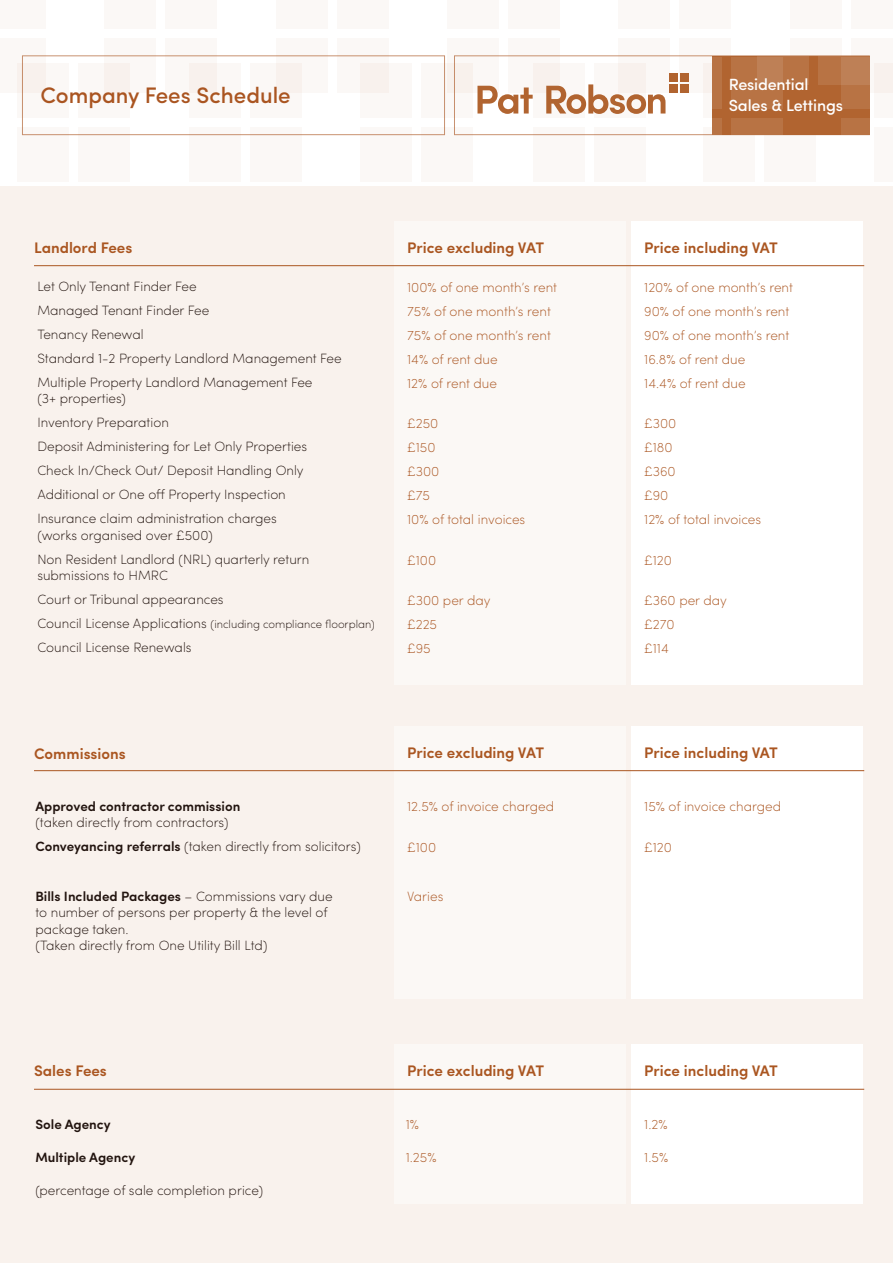
<style>
.page{position:relative;width:893px;height:1263px;background:#fff}
.page>*{position:absolute;margin:0;border:0;box-sizing:border-box;transform-origin:0 0}
.t1{font:500 22.5px "Sofia Pro";color:#aa5521}
.t2{font:500 16.2px/20.9px "Sofia Pro";letter-spacing:-.01em;color:#fff}
.t3{font:600 15.3px "Sofia Pro";color:#aa5621}
.t4{font:200 13.5px/24px "Sofia Pro";color:#22140f}
.t5{font:200 13.5px/24px "Sofia Pro";color:#aa5521}
.t6{font:600 13.5px "Sofia Pro";color:#22140f}
.t7{font:200 13.5px "Sofia Pro";color:#aa5621}
.t8{font:200 11.25px "Sofia Pro";color:#22140f}
.s1{font-size:13.5px}
.s2{font-weight:600}
</style>
<div class="page">
<div style="left:0;top:187px;width:893px;height:1076px;background:#f9f2ed"></div>
<div style="left:0;top:39px;width:46px;height:54px;background:#fbf8f6"></div>
<div style="left:0;top:0;width:46px;height:29px;background:#fbf8f6"></div>
<div style="left:105px;top:39px;width:51px;height:54px;background:#fbf8f6"></div>
<div style="left:166px;top:39px;width:51px;height:54px;background:#fbf8f6"></div>
<div style="left:105px;top:0;width:51px;height:29px;background:#fbf8f6"></div>
<div style="left:166px;top:0;width:51px;height:29px;background:#fbf8f6"></div>
<div style="left:276px;top:39px;width:52px;height:54px;background:#fbf8f6"></div>
<div style="left:337px;top:39px;width:52px;height:54px;background:#fbf8f6"></div>
<div style="left:276px;top:0;width:52px;height:29px;background:#fbf8f6"></div>
<div style="left:337px;top:0;width:52px;height:29px;background:#fbf8f6"></div>
<div style="left:17px;top:128px;width:52px;height:54px;background:#fbf8f6"></div>
<div style="left:78px;top:128px;width:52px;height:54px;background:#fbf8f6"></div>
<div style="left:17px;top:64px;width:52px;height:54px;background:#fbf8f6"></div>
<div style="left:78px;top:64px;width:52px;height:54px;background:#fbf8f6"></div>
<div style="left:189px;top:128px;width:51px;height:54px;background:#fbf8f6"></div>
<div style="left:250px;top:128px;width:51px;height:54px;background:#fbf8f6"></div>
<div style="left:189px;top:64px;width:51px;height:54px;background:#fbf8f6"></div>
<div style="left:250px;top:64px;width:51px;height:54px;background:#fbf8f6"></div>
<div style="left:360px;top:128px;width:52px;height:54px;background:#fbf8f6"></div>
<div style="left:421px;top:128px;width:52px;height:54px;background:#fbf8f6"></div>
<div style="left:360px;top:64px;width:52px;height:54px;background:#fbf8f6"></div>
<div style="left:421px;top:64px;width:52px;height:54px;background:#fbf8f6"></div>
<div style="left:447px;top:39px;width:52px;height:54px;background:#fbf8f6"></div>
<div style="left:508px;top:39px;width:52px;height:54px;background:#fbf8f6"></div>
<div style="left:447px;top:0;width:52px;height:29px;background:#fbf8f6"></div>
<div style="left:508px;top:0;width:52px;height:29px;background:#fbf8f6"></div>
<div style="left:618px;top:39px;width:52px;height:54px;background:#fbf8f6"></div>
<div style="left:679px;top:39px;width:52px;height:54px;background:#fbf8f6"></div>
<div style="left:618px;top:0;width:52px;height:29px;background:#fbf8f6"></div>
<div style="left:679px;top:0;width:52px;height:29px;background:#fbf8f6"></div>
<svg style="left:790px;top:55px;width:51px;height:1px"></svg>
<div style="left:851px;top:39px;width:42px;height:54px;background:#fbf8f6"></div>
<div style="left:790px;top:0;width:51px;height:29px;background:#fbf8f6"></div>
<div style="left:851px;top:0;width:42px;height:29px;background:#fbf8f6"></div>
<div style="left:533px;top:128px;width:52px;height:54px;background:#fbf8f6"></div>
<div style="left:594px;top:128px;width:52px;height:54px;background:#fbf8f6"></div>
<div style="left:533px;top:64px;width:52px;height:54px;background:#fbf8f6"></div>
<div style="left:594px;top:64px;width:52px;height:54px;background:#fbf8f6"></div>
<div style="left:703px;top:128px;width:51px;height:54px;background:#fbf8f6"></div>
<div style="left:764px;top:128px;width:51px;height:54px;background:#fbf8f6"></div>
<div style="left:703px;top:64px;width:51px;height:54px;background:#f8f1ed"></div>
<div style="left:874px;top:128px;width:19px;height:54px;background:#fbf8f6"></div>
<div style="left:874px;top:64px;width:19px;height:54px;background:#f8f1ed"></div>
<div style="left:669px;top:84px;width:9px;height:9px;background:#b16430"></div>
<div style="left:680px;top:84px;width:9px;height:9px;background:#b16430"></div>
<div style="left:669px;top:73px;width:9px;height:9px;background:#b16430"></div>
<div style="left:680px;top:73px;width:9px;height:9px;background:#b16430"></div>
<svg style="left:477px;top:86px;width:56px;height:28px"></svg>
<svg style="left:546px;top:84px;width:119px;height:30px"></svg>
<div style="left:712px;top:56px;width:158px;height:79px;background:#b16430"></div>
<div style="left:757px;top:56px;width:52px;height:29px;background:#b87344"></div>
<div style="left:818px;top:56px;width:51px;height:29px;background:#b87344"></div>
<div style="left:712px;top:118px;width:10px;height:17px;background:#b87344"></div>
<div style="left:731px;top:118px;width:52px;height:17px;background:#b87344"></div>
<div style="left:712px;top:58px;width:10px;height:51px;background:#b87344"></div>
<div style="left:731px;top:58px;width:52px;height:51px;background:linear-gradient(to right,#b77141,#bc7c50)"></div>
<div style="left:841px;top:118px;width:29px;height:17px;background:#b87344"></div>
<div style="left:841px;top:58px;width:29px;height:51px;background:linear-gradient(to bottom,#c0845c,#b77040)"></div>
<div style="left:631px;top:221px;width:232px;height:464px;background:#fff"></div>
<div style="left:394px;top:221px;width:232px;height:464px;background:#fbf8f5"></div>
<hr style="left:34px;top:265px;width:830px;height:1px;background:#aa5621">
<div style="left:631px;top:726px;width:232px;height:273px;background:#fff"></div>
<div style="left:394px;top:726px;width:232px;height:273px;background:#fbf8f5"></div>
<hr style="left:34px;top:770px;width:830px;height:1px;background:#aa5621">
<div style="left:631px;top:1045px;width:232px;height:159px;background:#fff"></div>
<div style="left:394px;top:1045px;width:232px;height:159px;background:#fbf8f5"></div>
<hr style="left:34px;top:1089px;width:830px;height:1px;background:#aa5621">
<h1 class="t1" style="left:41px;top:79px;width:252px">Company Fees Schedule</h1>
<p class="t2" style="left:729px;top:73px;width:116px">Residential<br>Sales &amp; Lettings</p>
<p class="t3" style="left:34px;top:236px;width:100px">Landlord Fees</p>
<p class="t4" style="left:37px;top:273px;width:306px">Let Only Tenant Finder Fee<br>Managed Tenant Finder Fee<br>Tenancy Renewal<br>Standard 1-2 Property Landlord Management Fee<br>Multiple Property Landlord Management Fee</p>
<p class="t4" style="left:37px;top:386px;width:271px">(3+ properties)<br>Inventory Preparation<br>Deposit Administering for Let Only Properties Check In/Check Out/ Deposit Handling Only Additional or One off Property Inspection Insurance claim administration charges</p>
<p class="t4" style="left:37px;top:522px;width:274px">(works organised over £500)<br>Non Resident Landlord (NRL) quarterly return</p>
<p class="t4" style="left:37px;top:563px;width:188px">submissions to HMRC<br>Court or Tribunal appearances</p>
<p class="t8" style="left:37px;top:616px;width:339px"><span class="s1">Council License Applications</span> (including compliance floorplan)</p>
<p class="t4" style="left:37px;top:635px;width:156px">Council License Renewals</p>
<p class="t3" style="left:407px;top:236px;width:139px">Price excluding VAT</p>
<p class="t3" style="left:644px;top:236px;width:135px">Price including VAT</p>
<p class="t5" style="left:407px;top:274px;width:151px">100% of one month’s rent<br>75% of one month’s rent<br>75% of one month’s rent<br>14% of rent due<br>12% of rent due</p>
<p class="t5" style="left:407px;top:411px;width:120px">£250<br>£150<br>£300<br>£75<br>10% of total invoices</p>
<p class="t5" style="left:407px;top:547px;width:31px">£100</p>
<p class="t5" style="left:407px;top:588px;width:85px">£300 per day £225<br>£95</p>
<p class="t5" style="left:644px;top:274px;width:150px">120% of one month’s rent<br>90% of one month’s rent<br>90% of one month’s rent<br>16.8% of rent due<br>14.4% of rent due</p>
<p class="t5" style="left:644px;top:411px;width:118px">£300<br>£180<br>£360<br>£90<br>12% of total invoices</p>
<p class="t5" style="left:644px;top:547px;width:29px">£120</p>
<p class="t5" style="left:644px;top:588px;width:84px">£360 per day £270<br>£114</p>
<p class="t3" style="left:34px;top:742px;width:93px">Commissions</p>
<p class="t6" style="left:35px;top:796px;width:206px">Approved contractor commission</p>
<p class="t4" style="left:35px;top:810px;width:327px">(taken directly from contractors)<br><span class="s2">Conveyancing referrals</span> (taken directly from solicitors)</p>
<p class="t4" style="left:35px;top:887px;width:299px;line-height:16.5px"><span class="s2">Bills Included Packages</span> – Commissions vary due to number of persons per property &amp; the level of package taken.<br>(Taken directly from One Utility Bill Ltd)</p>
<p class="t3" style="left:407px;top:741px;width:139px">Price excluding VAT</p>
<p class="t3" style="left:644px;top:741px;width:135px">Price including VAT</p>
<p class="t5" style="left:407px;top:793px;width:148px">12.5% of invoice charged</p>
<p class="t5" style="left:407px;top:835px;width:31px">£100</p>
<p class="t5" style="left:407px;top:883px;width:38px">Varies</p>
<p class="t5" style="left:644px;top:793px;width:138px">15% of invoice charged</p>
<p class="t5" style="left:644px;top:835px;width:29px">£120</p>
<p class="t3" style="left:34px;top:1059px;width:74px">Sales Fees</p>
<p class="t6" style="left:35px;top:1114px;width:77px">Sole Agency</p>
<p class="t6" style="left:35px;top:1147px;width:101px">Multiple Agency</p>
<p class="t4" style="left:35px;top:1178px;width:229px">(percentage of sale completion price)</p>
<p class="t3" style="left:407px;top:1059px;width:139px">Price excluding VAT</p>
<p class="t3" style="left:644px;top:1059px;width:135px">Price including VAT</p>
<p class="t7" style="left:406px;top:1115px;width:15px">1%</p>
<p class="t7" style="left:406px;top:1148px;width:32px">1.25%</p>
<p class="t7" style="left:644px;top:1115px;width:25px">1.2%</p>
<p class="t7" style="left:644px;top:1148px;width:25px">1.5%</p>
</div>
